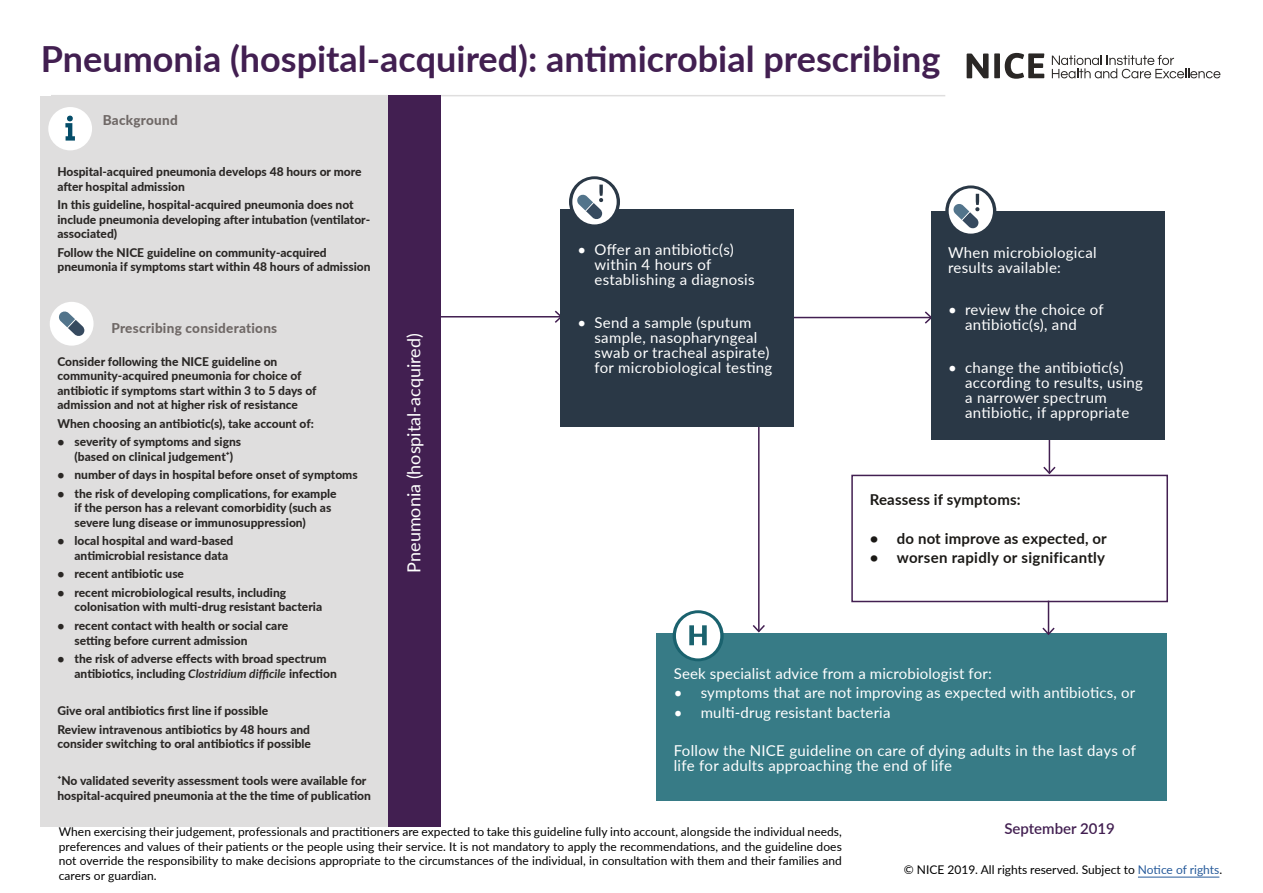
<style>
.page{position:relative;width:1263px;height:893px;background:#fff}
.page>*{position:absolute;margin:0;border:0;box-sizing:border-box;transform-origin:0 0}
.t1{font:700 36px "Lato";color:#421f51}
.t2{font:18px "Lato";color:#fff}
.t3{font:15px/15px "Lato";letter-spacing:.02em;color:#fff}
.t4{font:700 15px "Lato";letter-spacing:.01em;color:#1b1916}
.t5{font:600 15px "Lato";color:#421f51}
.t6{font:800 13.5px "Lato";letter-spacing:.02em;color:#6f6866}
.t7{font:800 12px/14.4px "Lato";color:#2a2725}
.t8{font:12px/14.4px "Lato";color:#000;text-align:justify}
.s1{font-weight:700;font-style:italic}
.s2{color:#275b9b}
</style>
<div class="page">
<div style="left:40px;top:97px;width:348px;height:730px;background:#dfdede"></div>
<svg style="left:48px;top:107px;width:44px;height:43px"></svg>
<div style="left:50px;top:302px;width:44px;height:44px;background:#fff;border-radius:50%"></div>
<svg style="left:59px;top:311px;width:25px;height:25px"></svg>
<svg style="left:967px;top:54px;width:21px;height:24px"></svg>
<div style="left:994px;top:53px;width:6px;height:25px;background:#2a2725"></div>
<svg style="left:1005px;top:53px;width:39px;height:26px"></svg>
<svg style="left:1052px;top:55px;width:168px;height:23px"></svg>
<hr style="left:51px;top:95px;width:894px;height:1px;background:#dfdede">
<div style="left:388px;top:95px;width:52px;height:732px;background:#421f51"></div>
<hr style="left:1138px;top:877px;width:81px;height:1px;background:#275b9b">
<div style="left:657px;top:633px;width:510px;height:168px;background:#377b86"></div>
<svg style="left:673px;top:610px;width:51px;height:51px"></svg>
<div style="left:676px;top:613px;width:44px;height:45px;background:#fff;border-radius:50%"></div>
<svg style="left:689px;top:625px;width:18px;height:20px"></svg>
<div style="left:851px;top:475px;width:317px;height:127px;border:2px solid #421f51"></div>
<hr style="left:1048px;top:601px;width:1px;height:33px;background:#421f51">
<svg style="left:1042px;top:626px;width:13px;height:9px"></svg>
<hr style="left:1049px;top:440px;width:1px;height:33px;background:#421f51">
<svg style="left:1042px;top:465px;width:15px;height:10px"></svg>
<hr style="left:440px;top:316px;width:121px;height:1px;background:#421f51">
<svg style="left:553px;top:310px;width:7px;height:13px"></svg>
<hr style="left:792px;top:317px;width:139px;height:1px;background:#421f51">
<svg style="left:923px;top:311px;width:8px;height:13px"></svg>
<div style="left:560px;top:209px;width:234px;height:218px;background:#2a3846"></div>
<svg style="left:569px;top:176px;width:51px;height:51px"></svg>
<div style="left:572px;top:179px;width:45px;height:45px;background:#fff;border-radius:50%"></div>
<svg style="left:577px;top:185px;width:26px;height:35px"></svg>
<div style="left:931px;top:211px;width:234px;height:229px;background:#2a3846"></div>
<svg style="left:945px;top:185px;width:51px;height:51px"></svg>
<div style="left:949px;top:188px;width:44px;height:46px;background:#fff;border-radius:50%"></div>
<svg style="left:953px;top:194px;width:26px;height:35px"></svg>
<hr style="left:758px;top:427px;width:1px;height:204px;background:#421f51">
<svg style="left:752px;top:623px;width:13px;height:10px"></svg>
<h1 class="t1" style="left:41px;top:32px;width:901px">Pneumonia (hospital-acquired): antimicrobial prescribing</h1>
<p class="t6" style="left:103px;top:110px;width:76px">Background</p>
<p class="t7" style="left:57px;top:164px;width:306px">Hospital-acquired pneumonia develops 48 hours or more after hospital admission</p>
<p class="t7" style="left:57px;top:197px;width:314px">In this guideline, hospital-acquired pneumonia does not include pneumonia developing after intubation (ventilator&shy;associated)</p>
<p class="t7" style="left:57px;top:245px;width:315px">Follow the NICE guideline on community-acquired pneumonia if symptoms start within 48 hours of admission</p>
<p class="t6" style="left:111px;top:318px;width:167px">Prescribing considerations</p>
<p class="t7" style="left:57px;top:354px;width:261px">Consider following the NICE guideline on community-acquired pneumonia for choice of antibiotic if symptoms start within 3 to 5 days of admission and not at higher risk of resistance</p>
<p class="t7" style="left:57px;top:415px;width:258px">When choosing an antibiotic(s), take account of:</p>
<p class="t7" style="left:74px;top:434px;width:168px;text-indent:-17px">• severity of symptoms and signs (based on clinical judgement⁺)</p>
<p class="t7" style="left:57px;top:467px;width:302px">• number of days in hospital before onset of symptoms</p>
<p class="t7" style="left:74px;top:486px;width:264px;text-indent:-17px">• the risk of developing complications, for example if the person has a relevant comorbidity (such as severe lung disease or immunosuppression)</p>
<p class="t7" style="left:74px;top:533px;width:160px;text-indent:-17px">• local hospital and ward-based antimicrobial resistance data</p>
<p class="t7" style="left:57px;top:566px;width:128px">• recent antibiotic use</p>
<p class="t7" style="left:74px;top:585px;width:249px;text-indent:-17px">• recent microbiological results, including colonisation with multi-drug resistant bacteria</p>
<p class="t7" style="left:74px;top:618px;width:215px;text-indent:-17px">• recent contact with health or social care setting before current admission</p>
<p class="t7" style="left:74px;top:651px;width:264px;text-indent:-17px">• the risk of adverse effects with broad spectrum antibiotics, including <span class="s1">Clostridium difficile</span> infection</p>
<p class="t7" style="left:57px;top:701px;width:254px;line-height:18.6px">Give oral antibiotics first line if possible<br>Review intravenous antibiotics by 48 hours and</p>
<p class="t7" style="left:57px;top:736px;width:255px">consider switching to oral antibiotics if possible</p>
<p class="t7" style="left:57px;top:773px;width:315px">⁺No validated severity assessment tools were available for hospital-acquired pneumonia at the the time of publication</p>
<h2 class="t2" style="left:401px;top:573px;width:241px;rotate:-90deg">Pneumonia (hospital-acquired)</h2>
<p class="t3" style="left:594px;top:242px;width:162px;text-indent:-17px">• Offer an antibiotic(s) within 4 hours of establishing a diagnosis</p>
<p class="t3" style="left:594px;top:315px;width:179px;text-indent:-17px">• Send a sample (sputum sample, nasopharyngeal swab or tracheal aspirate) for microbiological testing</p>
<p class="t3" style="left:948px;top:244px;width:150px">When microbiological results available:</p>
<p class="t3" style="left:965px;top:302px;width:140px;text-indent:-17px">• review the choice of antibiotic(s), and</p>
<p class="t3" style="left:965px;top:359px;width:179px;text-indent:-17px">• change the antibiotic(s) according to results, using a narrower spectrum antibiotic, if appropriate</p>
<p class="t4" style="left:870px;top:489px;width:152px">Reassess if symptoms:</p>
<p class="t4" style="left:870px;top:527px;width:238px">• do not improve as expected, or</p>
<p class="t4" style="left:870px;top:546px;width:237px">• worsen rapidly or significantly</p>
<p class="t3" style="left:674px;top:666px;width:319px">Seek specialist advice from a microbiologist for:</p>
<p class="t3" style="left:674px;top:685px;width:463px">• symptoms that are not improving as expected with antibiotics, or</p>
<p class="t3" style="left:674px;top:704px;width:218px">• multi-drug resistant bacteria</p>
<p class="t3" style="left:674px;top:743px;width:464px">Follow the NICE guideline on care of dying adults in the last days of life for adults approaching the end of life</p>
<p class="t8" style="left:59px;top:824px;width:785px">When exercising their judgement, professionals and practitioners are expected to take this guideline fully into account, alongside the individual needs, preferences and values of their patients or the people using their service. It is not mandatory to apply the recommendations, and the guideline does not override the responsibility to make decisions appropriate to the circumstances of the individual, in consultation with them and their families and carers or guardian.</p>
<p class="t5" style="left:1004px;top:818px;width:112px">September 2019</p>
<p class="t8" style="left:904px;top:862px;width:320px">© NICE 2019. All rights reserved. Subject to <span class="s2">Notice of rights</span>.</p>
</div>
